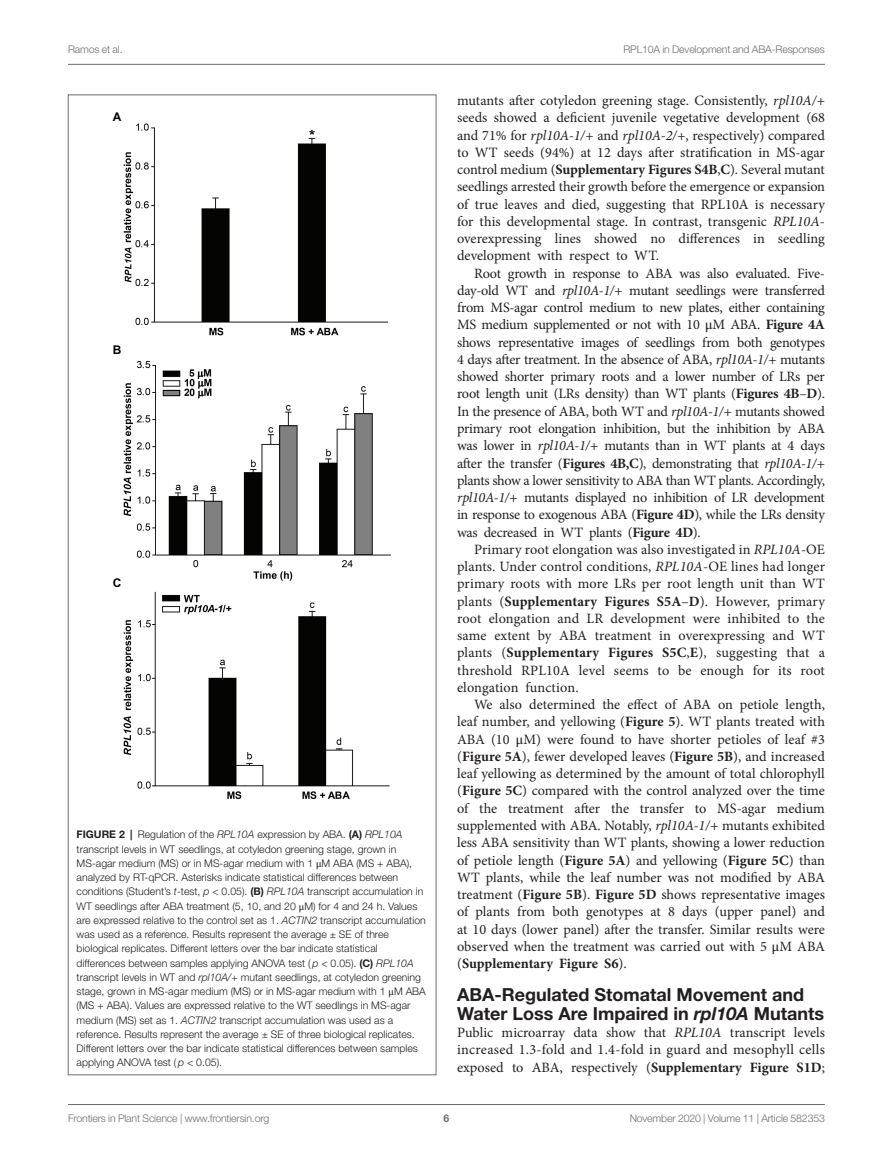
<style>
.page{position:relative;width:893px;height:1170px;background:#fff}
.page>*{position:absolute;margin:0;border:0;box-sizing:border-box;transform-origin:0 0}
.HEAD_2{font:700 18px/18.8px "Helvetica Neue LT Std";color:#231f20}
.TEXT{font:14.25px/17.2px "Minion Pro";color:#231f20;text-align:justify}
.TEXT_FLUSH{font:14.25px/17.2px "Minion Pro";color:#231f20;text-align:justify}
.t1{font:700 12px "Arial";color:#040503}
.FIG_LEG{font:300 10.5px/14.2px "Helvetica Neue LT Std";color:#231f20}
.t2{font:300 10.5px "Helvetica Neue LT Std";letter-spacing:-.015em;color:#6c6d70}
.t3{font:700 10.5px "Helvetica Neue LT Std";color:#6c6d70}
.s1{font-weight:700}
.s2{font-style:italic}
.s3{font-family:"STIX General";font-weight:400}
.s4{font-family:"STIX General"}
</style>
<div class="page">
<hr style="left:68px;top:64px;width:757px;height:1px;background:#6c6d70">
<hr style="left:68px;top:1104px;width:757px;height:1px;background:#6c6d70">
<img style="left:123px;top:123px;width:268px;height:677px">
<p class="t2" style="left:68px;top:42px;width:56px">Ramos et al.</p>
<p class="t2" style="left:623px;top:42px;width:203px">RPL10A in Development and ABA-Responses</p>
<p class="t1" style="left:113px;top:108px;width:10px">A</p>
<p class="t1" style="left:113px;top:341px;width:10px">B</p>
<p class="t1" style="left:113px;top:574px;width:10px">C</p>
<p class="FIG_LEG" style="left:77px;top:827px;width:351px"><span class="s1">FIGURE 2 |</span> Regulation of the <span class="s2">RPL10A</span> expression by ABA. <span class="s1">(A)</span> <span class="s2">RPL10A </span>transcript levels in WT seedlings, at cotyledon greening stage, grown in MS-agar medium (MS) or in MS-agar medium with 1 <span class="s3">μ</span>M ABA (MS + ABA), analyzed by RT-qPCR. Asterisks indicate statistical differences between conditions (Student’s <span class="s2">t</span>-test, <span class="s2">p</span> &lt; 0.05). <span class="s1">(B)</span> <span class="s2">RPL10A</span> transcript accumulation in WT seedlings after ABA treatment (5, 10, and 20 <span class="s3">μ</span>M) for 4 and 24 h. Values are expressed relative to the control set as 1. <span class="s2">ACTIN2</span> transcript accumulation was used as a reference. Results represent the average ± SE of three biological replicates. Different letters over the bar indicate statistical differences between samples applying ANOVA test ( <span class="s2">p</span> &lt; 0.05). <span class="s1">(C)</span> <span class="s2">RPL10A </span>transcript levels in WT and <span class="s2">rpl10A/+</span> mutant seedlings, at cotyledon greening stage, grown in MS-agar medium (MS) or in MS-agar medium with 1 <span class="s3">μ</span>M ABA (MS + ABA). Values are expressed relative to the WT seedlings in MS-agar medium (MS) set as 1. <span class="s2">ACTIN2</span> transcript accumulation was used as a reference. Results represent the average ± SE of three biological replicates.<br>Different letters over the bar indicate statistical differences between samples applying ANOVA test ( <span class="s2">p</span> &lt; 0.05).</p>
<p class="TEXT_FLUSH" style="left:457px;top:92px;width:369px">mutants after cotyledon greening stage. Consistently, <span class="s2">rpl10A/</span>+ seeds showed a deficient juvenile vegetative development (68 and 71% for <span class="s2">rpl10A-1/+</span> and <span class="s2">rpl10A-2/+</span>, respectively) compared to WT seeds (94%) at 12 days after stratification in MS-agar control medium (<span class="s1">Supplementary Figures S4B</span>,<span class="s1">C</span>). Several mutant seedlings arrested their growth before the emergence or expansion of true leaves and died, suggesting that RPL10A is necessary for this developmental stage. In contrast, transgenic <span class="s2">RPL10A&shy;</span>overexpressing lines showed no differences in seedling development with respect to WT.</p>
<p class="TEXT" style="left:457px;top:264px;width:369px;text-indent:17px">Root growth in response to ABA was also evaluated. Five&shy;day-old WT and <span class="s2">rpl10A-1/+</span> mutant seedlings were transferred from MS-agar control medium to new plates, either containing MS medium supplemented or not with 10 <span class="s4">μ</span>M ABA. <span class="s1">Figure 4A </span>shows representative images of seedlings from both genotypes 4 days after treatment. In the absence of ABA, <span class="s2">rpl10A-1/+</span> mutants showed shorter primary roots and a lower number of LRs per root length unit (LRs density) than WT plants (<span class="s1">Figures 4B</span>–<span class="s1">D</span>).<br>In the presence of ABA, both WT and <span class="s2">rpl10A-1/+</span> mutants showed primary root elongation inhibition, but the inhibition by ABA was lower in <span class="s2">rpl10A-1/+</span> mutants than in WT plants at 4 days after the transfer (<span class="s1">Figures 4B,C</span>), demonstrating that <span class="s2">rpl10A-1/+ </span>plants show a lower sensitivity to ABA than WT plants. Accordingly, <span class="s2">rpl10A-1/+</span> mutants displayed no inhibition of LR development in response to exogenous ABA (<span class="s1">Figure 4D</span>), while the LRs density was decreased in WT plants (<span class="s1">Figure 4D</span>).</p>
<p class="TEXT" style="left:457px;top:540px;width:369px;text-indent:17px">Primary root elongation was also investigated in <span class="s2">RPL10A</span>-OE plants. Under control conditions, <span class="s2">RPL10A</span>-OE lines had longer primary roots with more LRs per root length unit than WT plants (<span class="s1">Supplementary Figures S5A</span>–<span class="s1">D</span>). However, primary root elongation and LR development were inhibited to the same extent by ABA treatment in overexpressing and WT plants (<span class="s1">Supplementary Figures S5C</span>,<span class="s1">E</span>), suggesting that a threshold RPL10A level seems to be enough for its root elongation function.</p>
<p class="TEXT" style="left:457px;top:696px;width:369px;text-indent:17px">We also determined the effect of ABA on petiole length, leaf number, and yellowing (<span class="s1">Figure 5</span>). WT plants treated with ABA (10 <span class="s4">μ</span>M) were found to have shorter petioles of leaf #3 (<span class="s1">Figure 5A</span>), fewer developed leaves (<span class="s1">Figure 5B</span>), and increased leaf yellowing as determined by the amount of total chlorophyll (<span class="s1">Figure 5C</span>) compared with the control analyzed over the time of the treatment after the transfer to MS-agar medium supplemented with ABA. Notably, <span class="s2">rpl10A-1/+</span> mutants exhibited less ABA sensitivity than WT plants, showing a lower reduction of petiole length (<span class="s1">Figure 5A</span>) and yellowing (<span class="s1">Figure 5C</span>) than WT plants, while the leaf number was not modified by ABA treatment (<span class="s1">Figure 5B</span>). <span class="s1">Figure 5D</span> shows representative images of plants from both genotypes at 8 days (upper panel) and at 10 days (lower panel) after the transfer. Similar results were observed when the treatment was carried out with 5 <span class="s4">μ</span>M ABA (<span class="s1">Supplementary Figure S6</span>).</p>
<p class="HEAD_2" style="left:457px;top:984px;width:368px">ABA-Regulated Stomatal Movement and<br>Water Loss Are Impaired in <span class="s2">rpl10A</span> Mutants</p>
<p class="TEXT_FLUSH" style="left:457px;top:1023px;width:369px">Public microarray data show that <span class="s2">RPL10A</span> transcript levels increased 1.3-fold and 1.4-fold in guard and mesophyll cells exposed to ABA, respectively (<span class="s1">Supplementary Figure S1D</span>;</p>
<p class="t2" style="left:68px;top:1111px;width:203px">Frontiers in Plant Science | www.frontiersin.org</p>
<p class="t3" style="left:444px;top:1111px;width:7px">6</p>
<p class="t2" style="left:630px;top:1111px;width:197px">November 2020 | Volume 11 | Article 582353</p>
</div>
